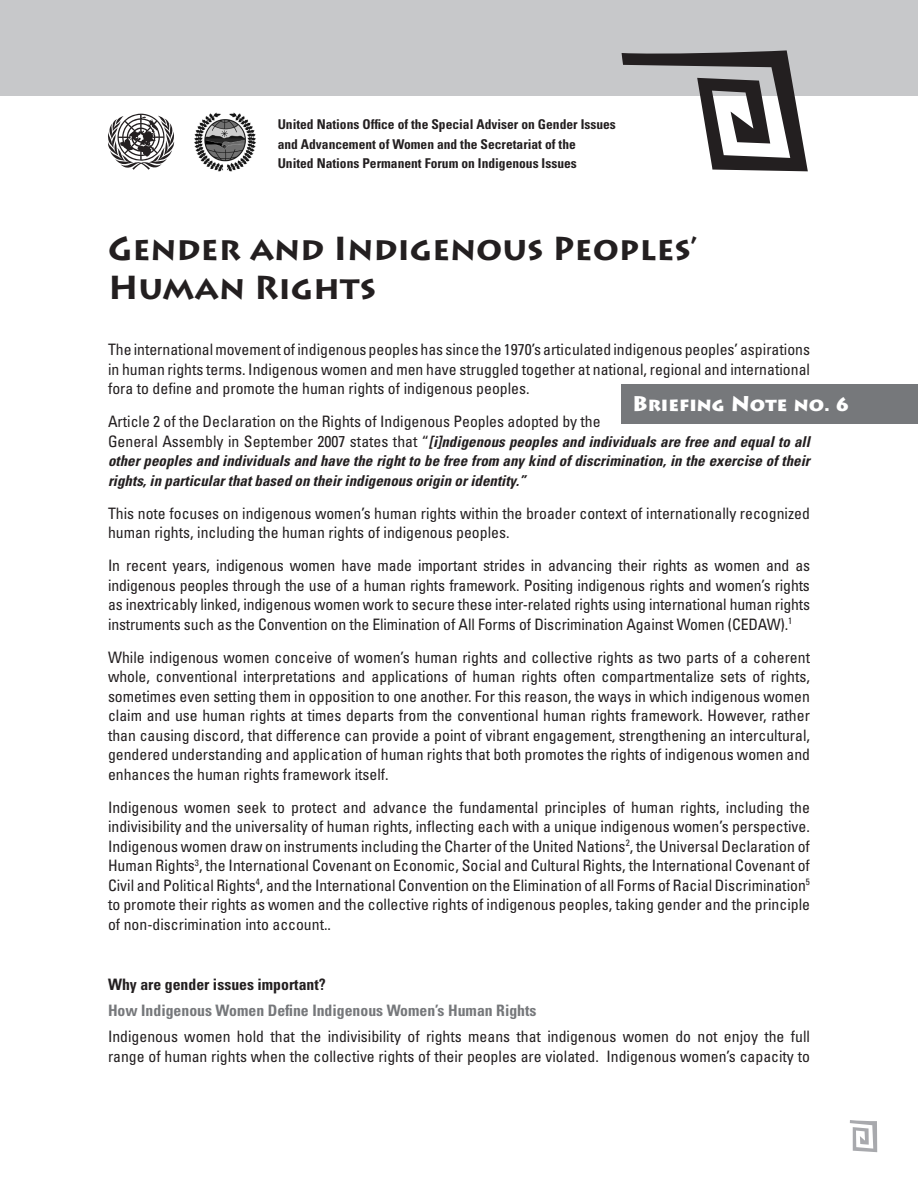
<style>
.page{position:relative;width:918px;height:1188px;background:#fff}
.page>*{position:absolute;margin:0;border:0;box-sizing:border-box;transform-origin:0 0}
.lithos_chapter_title{font:700 33px/39px "Lithos Pro";color:#231f20}
.crosshead_marko_BLK{font:900 18.75px "Lithos Pro";color:#fff}
.t1{font:condensed 15.75px/19.5px "Univers LT Std";color:#231f20;text-align:justify}
.t2{font:700 condensed 15.75px "Univers LT Std";color:#76787b}
.crosshead_marko_BLK-2{font:700 condensed 15.75px "Univers LT Std";color:#231f20}
.t3{font:italic 700 condensed 15px/19.5px "Univers LT Std";color:#231f20;text-align:justify}
.t4{font:700 condensed 13.5px/19.5px "Univers LT Std";color:#231f20}
.s1{font-weight:400;font-style:normal;font-size:15.75px}
.s2{font-size:21px}
</style>
<div class="page">
<svg style="left:850px;top:1120px;width:27px;height:32px"></svg>
<div style="left:0;top:0;width:918px;height:96px;background:#c7c8ca"></div>
<svg style="left:622px;top:50px;width:186px;height:121px"></svg>
<img style="left:195px;top:112px;width:61px;height:59px">
<svg style="left:108px;top:114px;width:67px;height:56px"></svg>
<div style="left:621px;top:384px;width:297px;height:39px;background:#76787b"></div>
<p class="t4" style="left:278px;top:114px;width:340px">United Nations Office of the Special Adviser on Gender Issues and Advancement of Women and the Secretariat of the<br>United Nations Permanent Forum on Indigenous Issues</p>
<p class="lithos_chapter_title" style="left:108px;top:229px;width:591px">Gender and Indigenous Peoples’<br>Human Rights</p>
<p class="t1" style="left:108px;top:339px;width:704px">The international movement of indigenous peoples has since the 1970’s articulated indigenous peoples’ aspirations in human rights terms. Indigenous women and men have struggled together at national, regional and international fora to define and promote the human rights of indigenous peoples.</p>
<p class="t1" style="left:108px;top:411px;width:494px">Article 2 of the Declaration on the Rights of Indigenous Peoples adopted by the</p>
<p class="t3" style="left:108px;top:432px;width:703px"><span class="s1">General Assembly in September 2007 states that “</span>[i]ndigenous peoples and individuals are free and equal to all other peoples and individuals and have the right to be free from any kind of discrimination, in the exercise of their rights, in particular that based on their indigenous origin or identity.”</p>
<p class="t1" style="left:108px;top:503px;width:703px">This note focuses on indigenous women’s human rights within the broader context of internationally recognized human rights, including the human rights of indigenous peoples.</p>
<p class="t1" style="left:108px;top:555px;width:704px">In recent years, indigenous women have made important strides in advancing their rights as women and as indigenous peoples through the use of a human rights framework. Positing indigenous rights and women’s rights as inextricably linked, indigenous women work to secure these inter-related rights using international human rights instruments such as the Convention on the Elimination of All Forms of Discrimination Against Women (CEDAW).<sup>1</sup></p>
<p class="t1" style="left:108px;top:647px;width:704px">While indigenous women conceive of women’s human rights and collective rights as two parts of a coherent whole, conventional interpretations and applications of human rights often compartmentalize sets of rights, sometimes even setting them in opposition to one another. For this reason, the ways in which indigenous women claim and use human rights at times departs from the conventional human rights framework. However, rather than causing discord, that difference can provide a point of vibrant engagement, strengthening an intercultural, gendered understanding and application of human rights that both promotes the rights of indigenous women and enhances the human rights framework itself.</p>
<p class="t1" style="left:108px;top:797px;width:704px">Indigenous women seek to protect and advance the fundamental principles of human rights, including the indivisibility and the universality of human rights, inflecting each with a unique indigenous women’s perspective.<br>Indigenous women draw on instruments including the Charter of the United Nations<sup>2</sup>, the Universal Declaration of Human Rights<sup>3</sup>, the International Covenant on Economic, Social and Cultural Rights, the International Covenant of Civil and Political Rights<sup>4</sup>, and the International Convention on the Elimination of all Forms of Racial Discrimination<sup>5 </sup>to promote their rights as women and the collective rights of indigenous peoples, taking gender and the principle of non-discrimination into account..</p>
<p class="crosshead_marko_BLK" style="left:632px;top:392px;width:219px"><span class="s2">B</span>riefing <span class="s2">N</span>ote no. 6</p>
<p class="crosshead_marko_BLK-2" style="left:108px;top:974px;width:219px">Why are gender issues important?</p>
<p class="t2" style="left:108px;top:1001px;width:430px">How Indigenous Women Define Indigenous Women’s Human Rights</p>
<p class="t1" style="left:108px;top:1026px;width:704px">Indigenous women hold that the indivisibility of rights means that indigenous women do not enjoy the full range of human rights when the collective rights of their peoples are violated. Indigenous women’s capacity to</p>
</div>
